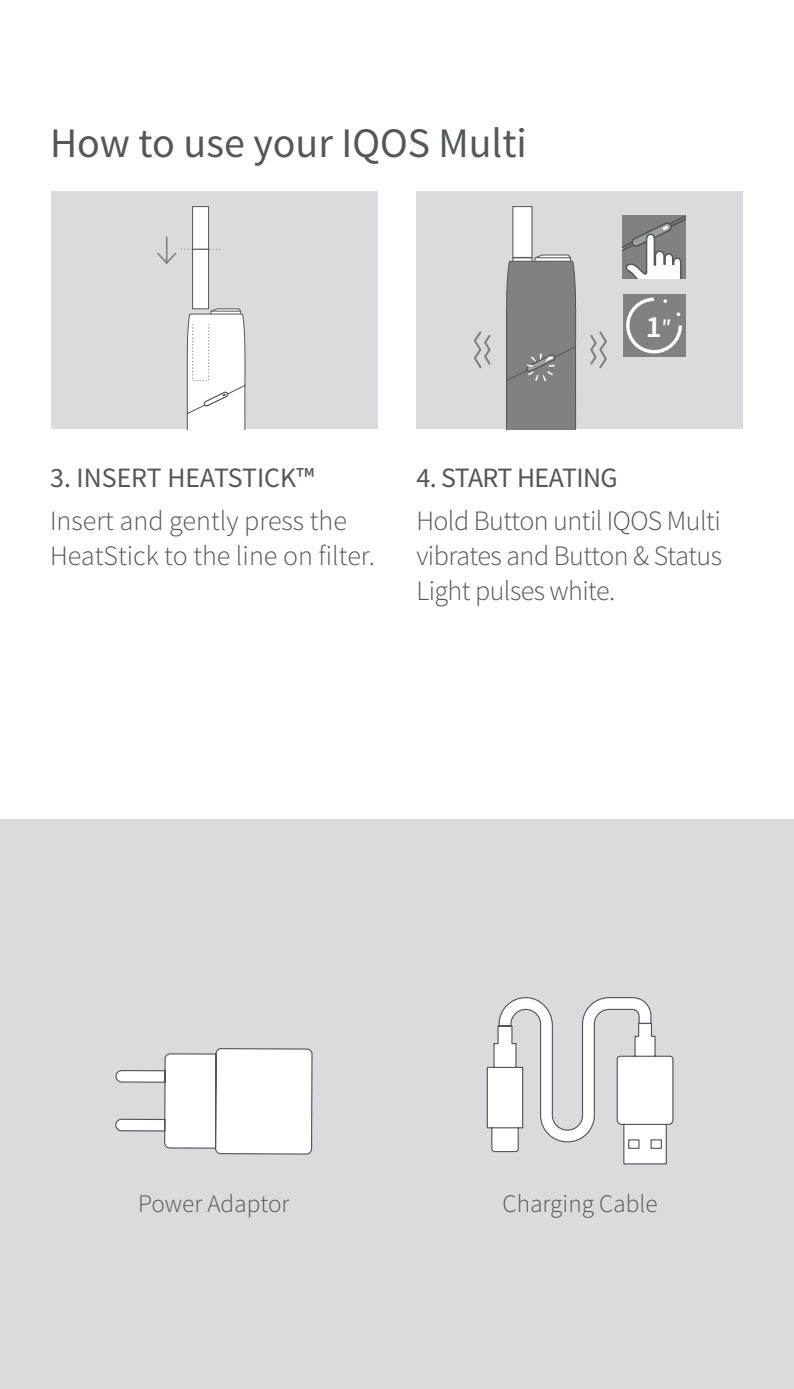
<style>
.page{position:relative;width:794px;height:1389px;background:#fff}
.page>*{position:absolute;margin:0;border:0;box-sizing:border-box;transform-origin:0 0}
.t1{font:42px "Source Sans Pro";color:#53565a}
.t2{font:600 30.8px "Source Sans Pro";color:#fff}
.t3{font:300 28px/35px "Source Sans Pro";letter-spacing:-.02em;color:#53565a;text-align:justify}
.t4{font:300 28px/35px "Source Sans Pro";color:#53565a}
.t5{font:28px "Source Sans Pro";color:#53565a}
.t6{font:28px "Source Sans Pro";letter-spacing:-.02em;color:#53565a}
.t7{font:300 25.2px "Source Sans Pro";color:#53565a}
.s1{font-size:19.6px}
</style>
<div class="page">
<div style="left:0;top:819px;width:794px;height:570px;background:#dbdbdd"></div>
<div style="left:416px;top:192px;width:326px;height:237px;background:#dbdbdd"></div>
<div style="left:512px;top:206px;width:20px;height:123px;background:#fff;border:1px solid #53565a"></div>
<svg style="left:623px;top:216px;width:62px;height:62px;background:#9b9a9c"></svg>
<svg style="left:623px;top:294px;width:62px;height:63px;background:#908e90"></svg>
<svg style="left:474px;top:246px;width:133px;height:183px"></svg>
<div style="left:51px;top:192px;width:327px;height:237px;background:#dbdbdd"></div>
<div style="left:192px;top:206px;width:17px;height:103px;background:#fff;border:1px solid #53565a"></div>
<svg style="left:157px;top:235px;width:64px;height:30px"></svg>
<svg style="left:186px;top:301px;width:60px;height:128px;background:#f0f0f0"></svg>
<svg style="left:486px;top:997px;width:188px;height:168px"></svg>
<svg style="left:115px;top:1048px;width:198px;height:107px"></svg>
<h1 class="t1" style="left:50px;top:117px;width:478px">How to use your IQOS Multi</h1>
<p class="t2" style="left:646px;top:307px;width:27px">1<span class="s1">″</span></p>
<p class="t5" style="left:50px;top:460px;width:266px">3. INSERT HEATSTICKTM</p>
<p class="t4" style="left:50px;top:503px;width:326px">Insert and gently press the<br>HeatStick to the line on filter.</p>
<p class="t6" style="left:416px;top:460px;width:203px">4. START HEATING</p>
<p class="t3" style="left:416px;top:503px;width:307px">Hold Button until IQOS Multi vibrates and Button &amp; Status Light pulses white.</p>
<p class="t7" style="left:138px;top:1189px;width:153px">Power Adaptor</p>
<p class="t7" style="left:502px;top:1189px;width:156px">Charging Cable</p>
</div>
